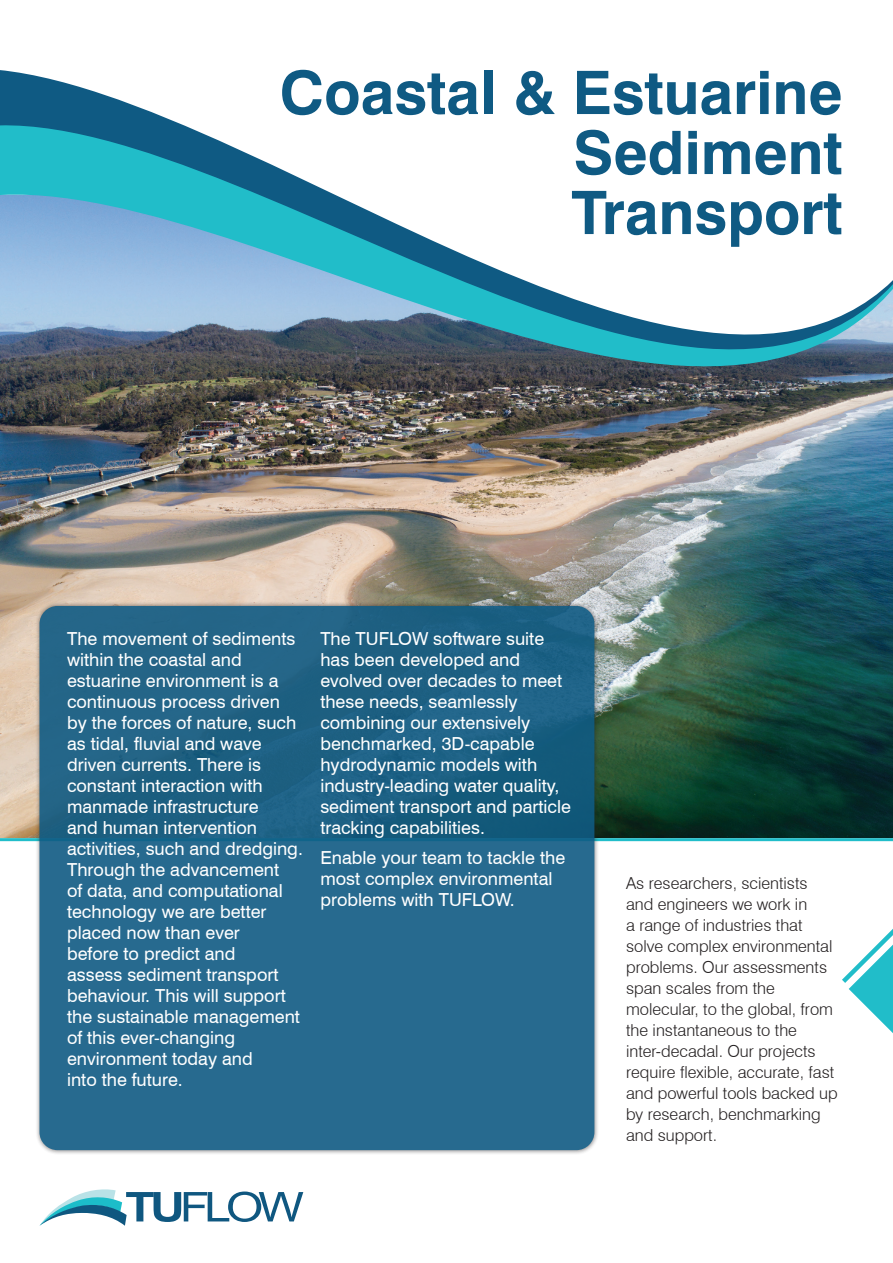
<style>
.page{position:relative;width:893px;height:1263px;background:#fff}
.page>*{position:absolute;margin:0;border:0;box-sizing:border-box;transform-origin:0 0}
.t1{font:700 60px/60px "Swiss 721 BT";color:#0f5a83;text-align:justify}
.t2{font:18px/21px "Swiss 721 BT";color:#fff}
.t3{font:300 16.5px/21px "Swiss 721 BT";color:#231f20}
</style>
<div class="page">
<img style="left:0;top:579px;width:893px;height:259px">
<hr style="left:0;top:838px;width:893px;height:3px;background:#21bdc9">
<div style="left:35px;top:601px;width:564px;height:554px;background:#231f20;opacity:.58"></div>
<svg style="left:39px;top:606px;width:555px;height:544px;background:#23668a"></svg>
<svg style="left:842px;top:929px;width:51px;height:104px"></svg>
<svg style="left:39px;top:1189px;width:264px;height:37px"></svg>
<svg style="left:0;top:564px;width:893px;height:15px;background:#91968e"></svg>
<img style="left:0;top:70px;width:893px;height:494px">
<h1 class="t1" style="left:571px;top:62px;width:273px;text-indent:-292px">Coastal &amp; Estuarine Sediment Transport</h1>
<p class="t2" style="left:67px;top:628px;width:237px">The movement of sediments within the coastal and estuarine environment is a continuous process driven by the forces of nature, such as tidal, fluvial and wave driven currents. There is constant interaction with manmade infrastructure<br>and human intervention activities, such and dredging.<br>Through the advancement<br>of data, and computational technology we are better placed now than ever<br>before to predict and<br>assess sediment transport behaviour. This will support the sustainable management of this ever-changing environment today and<br>into the future.</p>
<p class="t2" style="left:320px;top:628px;width:252px">The TUFLOW software suite has been developed and evolved over decades to meet these needs, seamlessly combining our extensively benchmarked, 3D-capable hydrodynamic models with industry-leading water quality, sediment transport and particle tracking capabilities.</p>
<p class="t2" style="left:320px;top:847px;width:246px">Enable your team to tackle the most complex environmental problems with TUFLOW.</p>
<p class="t3" style="left:626px;top:873px;width:213px">As researchers, scientists and engineers we work in<br>a range of industries that solve complex environmental problems. Our assessments span scales from the molecular, to the global, from the instantaneous to the inter-decadal. Our projects require flexible, accurate, fast and powerful tools backed up by research, benchmarking and support.</p>
</div>
